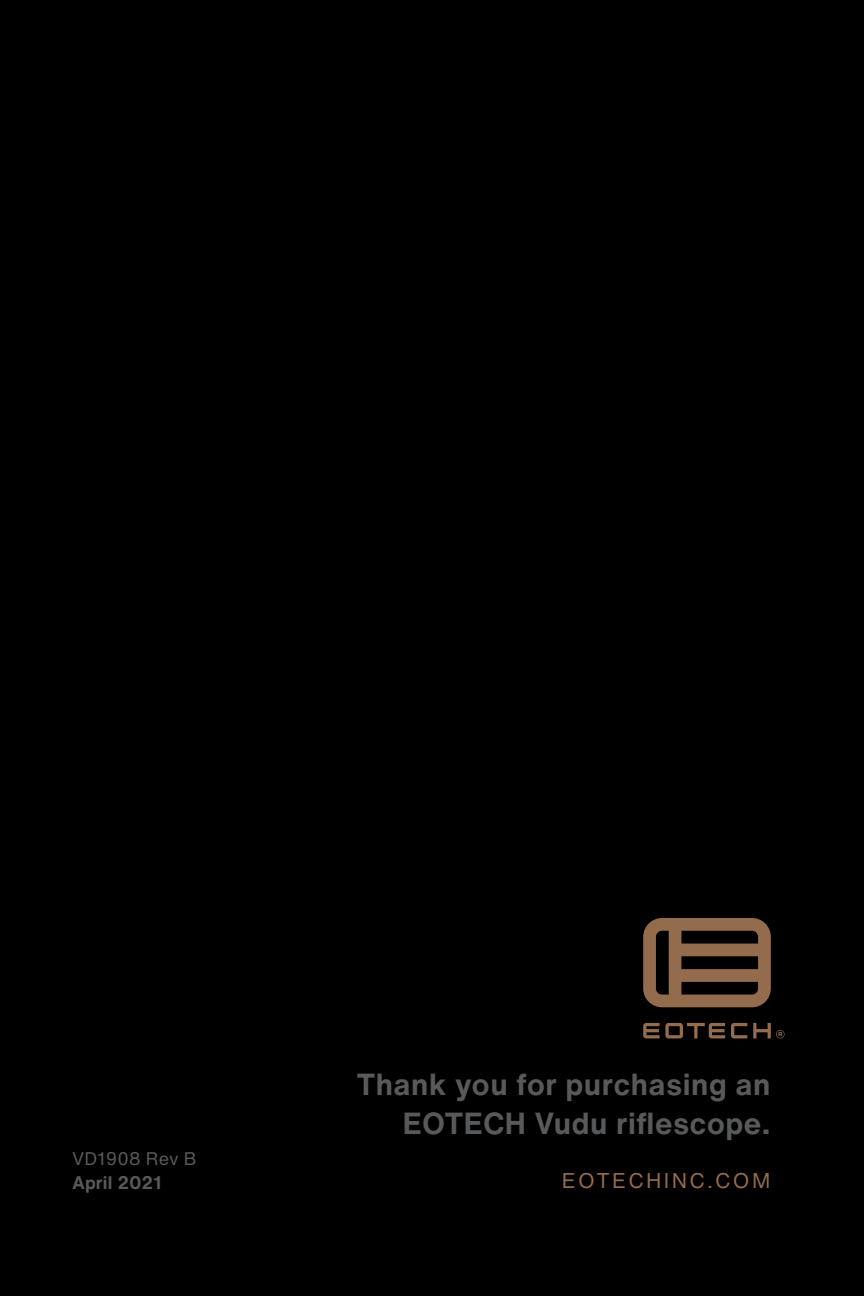
<style>
.page{position:relative;width:864px;height:1296px;background:#000}
.page>*{position:absolute;margin:0;border:0;box-sizing:border-box;transform-origin:0 0}
.t1{font:700 30px/39px "Helvetica Now Text";letter-spacing:.02em;color:#58595b;text-align:right}
.t2{font:21px "Helvetica Now Text";letter-spacing:.11em;color:#936b4d}
.t3{font:18px "Helvetica Now Text";letter-spacing:.01em;color:#58595b}
.t4{font:700 18px "Helvetica Now Text";letter-spacing:.01em;color:#58595b}
</style>
<div class="page">
<svg style="left:643px;top:918px;width:142px;height:120px"></svg>
<p class="t3" style="left:72px;top:1145px;width:126px">VD1908 Rev B</p>
<p class="t4" style="left:72px;top:1169px;width:91px">April 2021</p>
<p class="t1" style="left:357px;top:1064px;width:415px">Thank you for purchasing an<br>EOTECH Vudu riflescope.</p>
<p class="t2" style="left:562px;top:1165px;width:210px">EOTECHINC.COM</p>
</div>
